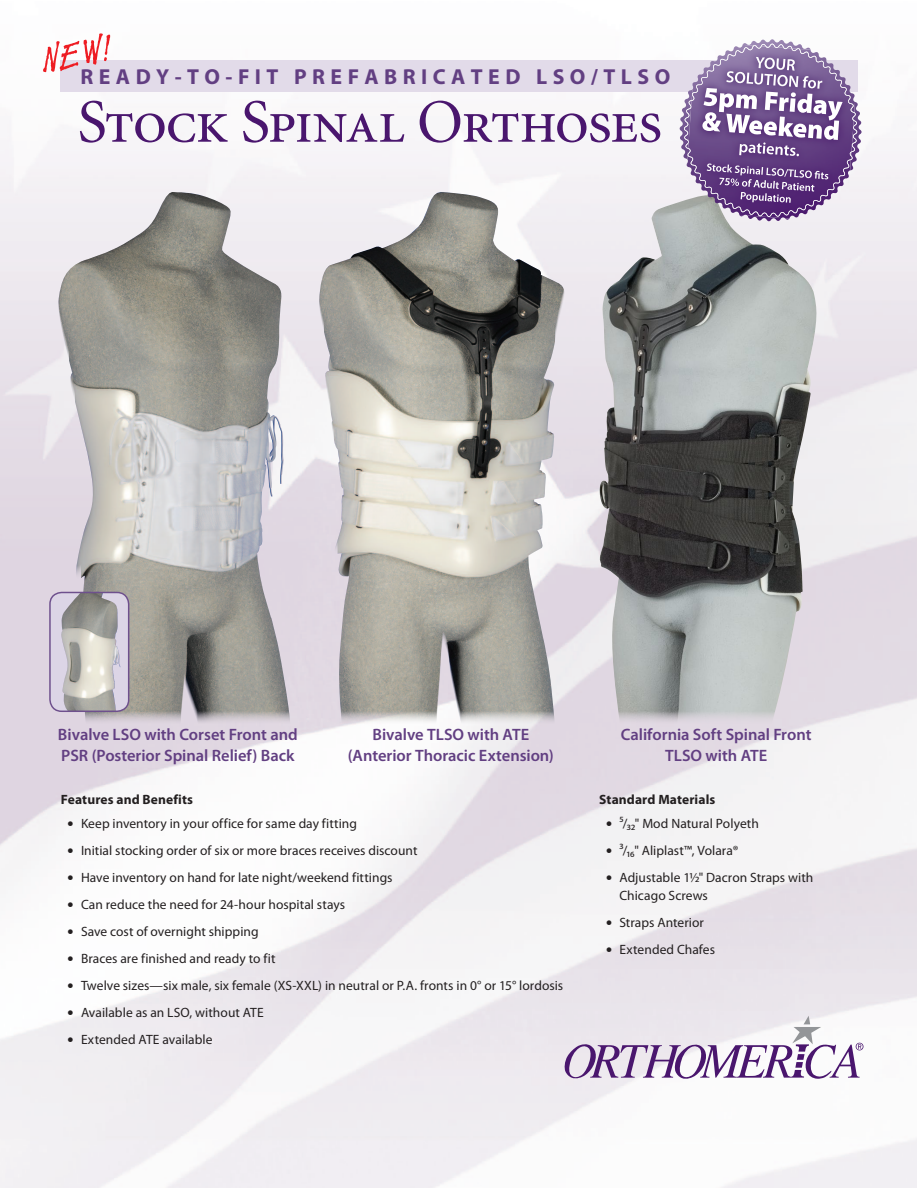
<style>
.page{position:relative;width:918px;height:1188px;background:#fff}
.page>*{position:absolute;margin:0;border:0;box-sizing:border-box;transform-origin:0 0}
.t1{font:61.8px "Minion Regular SC";letter-spacing:-.035em;color:#4a166e}
.t2{font:700 21.75px "Myriad Pro";letter-spacing:.25em;color:#623f82}
.Collateral_Paragraph{font:600 16.5px/21px "Myriad Pro";letter-spacing:-.005em;color:#623f82;text-align:center}
.Collateral_Bullets{font:13.5px/18px "Myriad Pro";letter-spacing:.005em;color:#231f20}
.t3{font:700 13.5px "Myriad Pro";letter-spacing:.01em;color:#231f20}
.s1{font-weight:900;font-size:16.5px}
</style>
<div class="page">
<img style="left:0;top:60px;width:917px;height:1128px">
<div style="left:61px;top:61px;width:797px;height:31px;background:#e2dbe9"></div>
<img style="left:57px;top:209px;width:233px;height:515px">
<div style="left:50px;top:592px;width:79px;height:119px;background:#dcd5e6;border-radius:12px"></div>
<img style="left:61px;top:594px;width:59px;height:116px">
<div style="left:49px;top:592px;width:80px;height:120px;border:1px solid #6e508d;border-radius:12px"></div>
<img style="left:319px;top:192px;width:246px;height:532px">
<svg style="left:43px;top:33px;width:68px;height:39px"></svg>
<svg style="left:565px;top:1016px;width:299px;height:63px"></svg>
<img style="left:599px;top:195px;width:221px;height:529px">
<svg style="left:679px;top:39px;width:178px;height:178px"></svg>
<p class="t2" style="left:81px;top:62px;width:591px">READY-TO-FIT PREFABRICATED LSO/TLSO</p>
<p class="t1" style="left:77px;top:92px;width:587px">Stock Spinal Orthoses</p>
<p class="Collateral_Paragraph" style="left:58px;top:723px;width:241px;text-align:left">Bivalve LSO with Corset Front and<br>PSR (Posterior Spinal Relief) Back</p>
<p class="Collateral_Paragraph" style="left:348px;top:723px;width:207px">Bivalve TLSO with ATE (Anterior Thoracic Extension)</p>
<p class="Collateral_Paragraph" style="left:621px;top:723px;width:192px">California Soft Spinal Front<br>TLSO with ATE</p>
<p class="t3" style="left:61px;top:790px;width:134px">Features and Benefits</p>
<p class="Collateral_Bullets" style="left:68px;top:815px;width:291px"><span class="s1">•</span> Keep inventory in your office for same day fitting</p>
<p class="Collateral_Bullets" style="left:68px;top:842px;width:351px"><span class="s1">•</span> Initial stocking order of six or more braces receives discount</p>
<p class="Collateral_Bullets" style="left:68px;top:869px;width:327px"><span class="s1">•</span> Have inventory on hand for late night/weekend fittings</p>
<p class="Collateral_Bullets" style="left:68px;top:896px;width:279px"><span class="s1">•</span> Can reduce the need for 24-hour hospital stays</p>
<p class="Collateral_Bullets" style="left:68px;top:923px;width:193px"><span class="s1">•</span> Save cost of overnight shipping</p>
<p class="Collateral_Bullets" style="left:68px;top:950px;width:210px"><span class="s1">•</span> Braces are finished and ready to fit</p>
<p class="Collateral_Bullets" style="left:68px;top:977px;width:497px"><span class="s1">•</span> Twelve sizes—six male, six female (XS-XXL) in neutral or P.A. fronts in 0° or 15° lordosis</p>
<p class="Collateral_Bullets" style="left:68px;top:1004px;width:198px"><span class="s1">•</span> Available as an LSO, without ATE</p>
<p class="Collateral_Bullets" style="left:68px;top:1031px;width:147px"><span class="s1">•</span> Extended ATE available</p>
<p class="t3" style="left:599px;top:790px;width:118px">Standard Materials</p>
<p class="Collateral_Bullets" style="left:606px;top:815px;width:154px"><span class="s1">•</span> ⁵/₃₂" Mod Natural Polyeth</p>
<p class="Collateral_Bullets" style="left:606px;top:842px;width:134px"><span class="s1">•</span> ³/₁₆" Aliplast™, Volara®</p>
<p class="Collateral_Bullets" style="left:620px;top:869px;width:195px;text-indent:-14px"><span class="s1">•</span> Adjustable 1½" Dacron Straps with<br>Chicago Screws</p>
<p class="Collateral_Bullets" style="left:606px;top:914px;width:100px"><span class="s1">•</span> Straps Anterior</p>
<p class="Collateral_Bullets" style="left:606px;top:941px;width:111px"><span class="s1">•</span> Extended Chafes</p>
</div>
